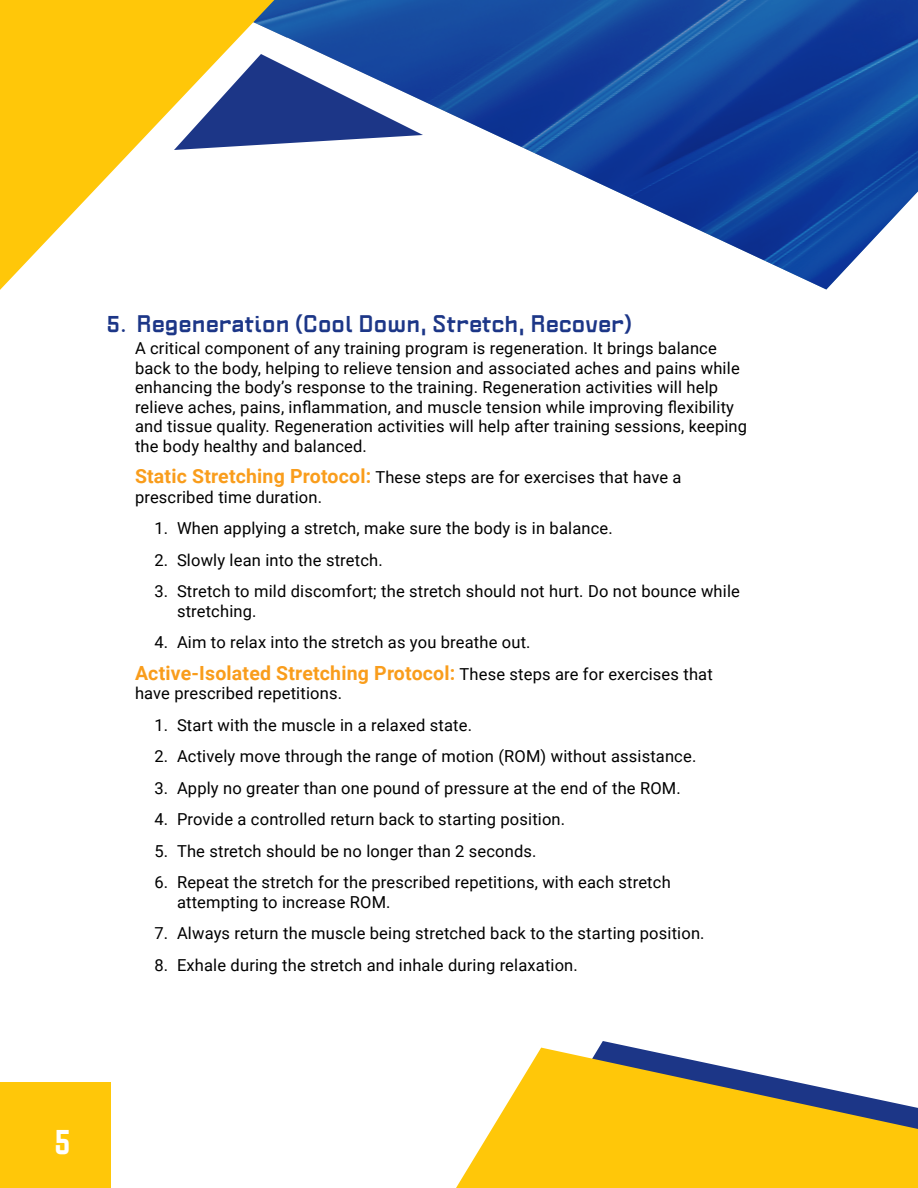
<style>
.page{position:relative;width:918px;height:1188px;background:#fff}
.page>*{position:absolute;margin:0;border:0;box-sizing:border-box;transform-origin:0 0}
.t1{font:800 31.5px "Politica";color:#fff}
.t2{font:21px "Politica Extra Bold Xp";letter-spacing:.01em;color:#1c3687}
.t3{font:700 19.5px "Roboto";letter-spacing:.01em;color:#f99d1c}
.t4{font:16.5px/19.5px "Roboto";letter-spacing:.01em;color:#000}
.s1{font-weight:700;font-size:19.5px;color:#f99d1c}
.s2{font-weight:400;font-size:16.5px;color:#000}
</style>
<div class="page">
<svg style="left:456px;top:1048px;width:462px;height:140px;fill:#ffc709"></svg>
<div style="left:0;top:1083px;width:111px;height:105px;background:#ffc709"></div>
<img style="left:274px;top:0;width:644px;height:289px">
<svg style="left:0;top:0;width:274px;height:290px;fill:#ffc709"></svg>
<svg style="left:174px;top:54px;width:249px;height:96px"></svg>
<p class="t2" style="left:106px;top:308px;width:527px">5. Regeneration (Cool Down, Stretch, Recover)</p>
<p class="t4" style="left:135px;top:338px;width:614px">A critical component of any training program is regeneration. It brings balance back to the body, helping to relieve tension and associated aches and pains while enhancing the body’s response to the training. Regeneration activities will help relieve aches, pains, inflammation, and muscle tension while improving flexibility and tissue quality. Regeneration activities will help after training sessions, keeping the body healthy and balanced.</p>
<p class="t4" style="left:135px;top:467px;width:548px"><span class="s1">Static Stretching Protocol:</span> These steps are for exercises that have a prescribed time duration.</p>
<p class="t4" style="left:155px;top:518px;width:460px">1. When applying a stretch, make sure the body is in balance.</p>
<p class="t4" style="left:155px;top:550px;width:230px">2. Slowly lean into the stretch.</p>
<p class="t4" style="left:177px;top:581px;width:564px;text-indent:-23px">3. Stretch to mild discomfort; the stretch should not hurt. Do not bounce while stretching.</p>
<p class="t4" style="left:155px;top:632px;width:378px">4. Aim to relax into the stretch as you breathe out.</p>
<p class="t3" style="left:135px;top:659px;width:579px">Active-Isolated Stretching Protocol: <span class="s2">These steps are for exercises that</span></p>
<p class="t4" style="left:135px;top:683px;width:209px">have prescribed repetitions.</p>
<p class="t4" style="left:155px;top:715px;width:319px">1. Start with the muscle in a relaxed state.</p>
<p class="t4" style="left:155px;top:746px;width:543px">2. Actively move through the range of motion (ROM) without assistance.</p>
<p class="t4" style="left:155px;top:778px;width:528px">3. Apply no greater than one pound of pressure at the end of the ROM.</p>
<p class="t4" style="left:155px;top:809px;width:412px">4. Provide a controlled return back to starting position.</p>
<p class="t4" style="left:155px;top:841px;width:384px">5. The stretch should be no longer than 2 seconds.</p>
<p class="t4" style="left:177px;top:872px;width:495px;text-indent:-23px">6. Repeat the stretch for the prescribed repetitions, with each stretch attempting to increase ROM.</p>
<p class="t4" style="left:155px;top:923px;width:552px">7. Always return the muscle being stretched back to the starting position.</p>
<p class="t4" style="left:155px;top:955px;width:425px">8. Exhale during the stretch and inhale during relaxation.</p>
<h1 class="t1" style="left:54px;top:1118px;width:18px">5</h1>
</div>
